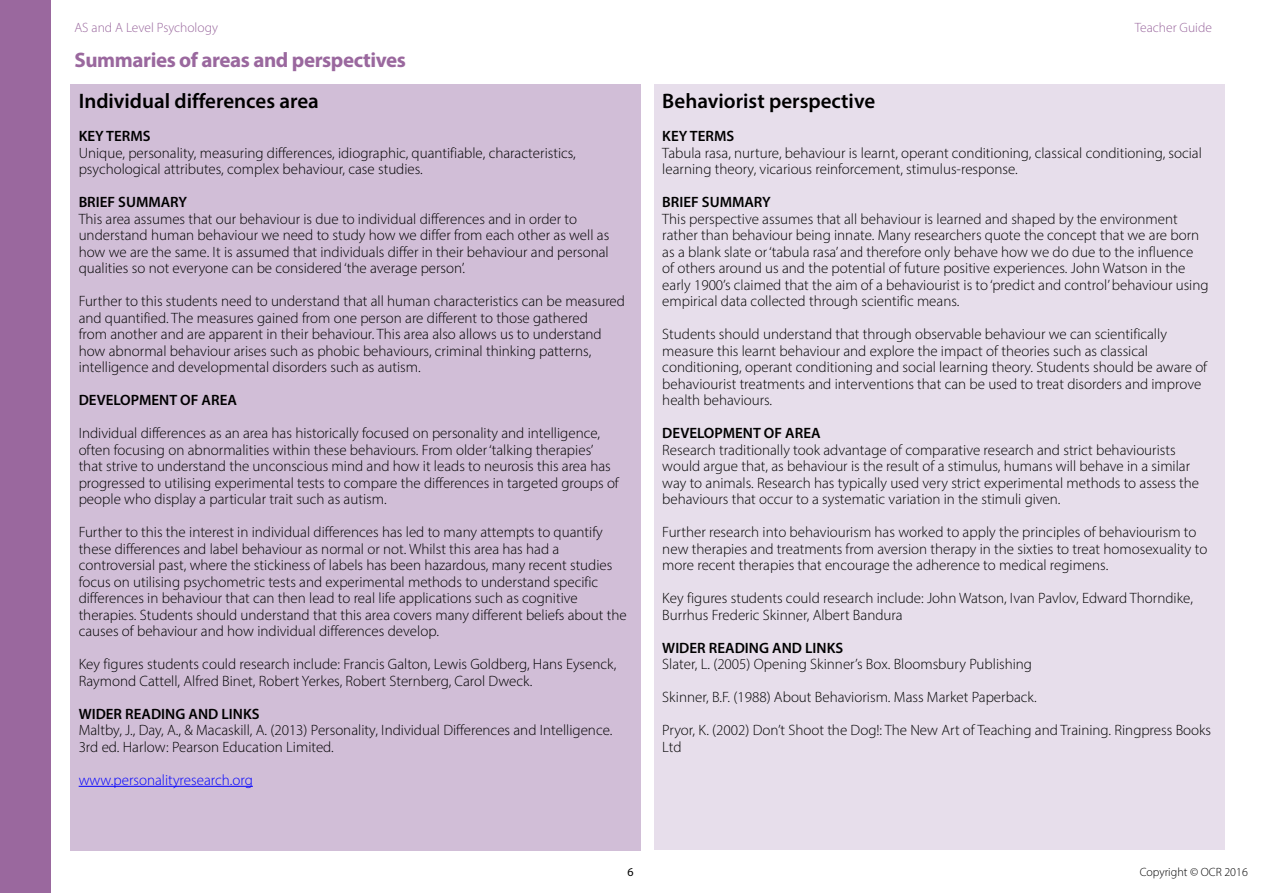
<style>
.page{position:relative;width:1263px;height:893px;background:#fff}
.page>*{position:absolute;margin:0;border:0;box-sizing:border-box;transform-origin:0 0}
.body{font:600 21px "Myriad Pro";color:#000}
.TConc_Body{font:700 21px "Myriad Pro";letter-spacing:-.02em;color:#9a689e}
.body-2{font:300 15px/16.5px "Myriad Pro";color:#000}
.body-3{font:600 15px "Myriad Pro";color:#000}
.body-4{font:300 15px "Myriad Pro";color:#00f}
.t1{font:300 13.5px "Myriad Pro";color:#9a689e}
.t2{font:300 12px "Myriad Pro";color:#000}
.t3{font:12px "Myriad Pro";color:#000}
</style>
<div class="page">
<div style="left:0;top:0;width:51px;height:893px;background:#9a689e"></div>
<div style="left:70px;top:84px;width:571px;height:766px;background:#d1bed7"></div>
<hr style="left:79px;top:786px;width:174px;height:1px;background:#00f">
<div style="left:654px;top:84px;width:571px;height:765px;background:#e7deeb"></div>
<p class="t1" style="left:74px;top:20px;width:145px">AS and A Level Psychology</p>
<p class="t1" style="left:1135px;top:20px;width:79px">Teacher Guide</p>
<p class="TConc_Body" style="left:74px;top:47px;width:333px">Summaries of areas and perspectives</p>
<h4 class="body" style="left:79px;top:88px;width:242px">Individual differences area</h4>
<h4 class="body-3" style="left:79px;top:127px;width:73px">KEY TERMS</h4>
<h4 class="body-2" style="left:79px;top:144px;width:499px">Unique, personality, measuring differences, idiographic, quantifiable, characteristics, psychological attributes, complex behaviour, case studies.</h4>
<h4 class="body-3" style="left:79px;top:193px;width:110px">BRIEF SUMMARY</h4>
<h4 class="body-2" style="left:79px;top:210px;width:532px">This area assumes that our behaviour is due to individual differences and in order to understand human behaviour we need to study how we differ from each other as well as how we are the same. It is assumed that individuals differ in their behaviour and personal</h4>
<h4 class="body-2" style="left:79px;top:260px;width:388px">qualities so not everyone can be considered ‘the average person’.</h4>
<h4 class="body-2" style="left:79px;top:293px;width:548px">Further to this students need to understand that all human characteristics can be measured and quantified. The measures gained from one person are different to those gathered<br>from another and are apparent in their behaviour. This area also allows us to understand how abnormal behaviour arises such as phobic behaviours, criminal thinking patterns, intelligence and developmental disorders such as autism.</h4>
<h4 class="body-3" style="left:79px;top:391px;width:160px">DEVELOPMENT OF AREA</h4>
<h4 class="body-2" style="left:79px;top:425px;width:542px">Individual differences as an area has historically focused on personality and intelligence, often focusing on abnormalities within these behaviours. From older ‘talking therapies’ that strive to understand the unconscious mind and how it leads to neurosis this area has progressed to utilising experimental tests to compare the differences in targeted groups of people who display a particular trait such as autism.</h4>
<h4 class="body-2" style="left:79px;top:524px;width:549px">Further to this the interest in individual differences has led to many attempts to quantify these differences and label behaviour as normal or not. Whilst this area has had a controversial past, where the stickiness of labels has been hazardous, many recent studies focus on utilising psychometric tests and experimental methods to understand specific differences in behaviour that can then lead to real life applications such as cognitive therapies. Students should understand that this area covers many different beliefs about the causes of behaviour and how individual differences develop.</h4>
<h4 class="body-2" style="left:79px;top:656px;width:539px">Key figures students could research include: Francis Galton, Lewis Goldberg, Hans Eysenck,<br>Raymond Cattell, Alfred Binet, Robert Yerkes, Robert Sternberg, Carol Dweck.</h4>
<h4 class="body-3" style="left:79px;top:704px;width:182px">WIDER READING AND LINKS</h4>
<h4 class="body-2" style="left:79px;top:722px;width:535px">Maltby, J., Day, A., &amp; Macaskill, A. (2013) Personality, Individual Differences and Intelligence.<br>3rd ed. Harlow: Pearson Education Limited.</h4>
<h4 class="body-4" style="left:79px;top:771px;width:176px">www.personalityresearch.org</h4>
<h4 class="body" style="left:662px;top:88px;width:214px">Behaviorist perspective</h4>
<h4 class="body-3" style="left:662px;top:127px;width:73px">KEY TERMS</h4>
<h4 class="body-2" style="left:662px;top:144px;width:541px">Tabula rasa, nurture, behaviour is learnt, operant conditioning, classical conditioning, social learning theory, vicarious reinforcement, stimulus-response.</h4>
<h4 class="body-3" style="left:662px;top:193px;width:110px">BRIEF SUMMARY</h4>
<h4 class="body-2" style="left:662px;top:210px;width:548px">This perspective assumes that all behaviour is learned and shaped by the environment rather than behaviour being innate. Many researchers quote the concept that we are born as a blank slate or ‘tabula rasa’ and therefore only behave how we do due to the influence of others around us and the potential of future positive experiences. John Watson in the early 1900’s claimed that the aim of a behaviourist is to ‘predict and control’ behaviour using empirical data collected through scientific means.</h4>
<h4 class="body-2" style="left:662px;top:326px;width:546px">Students should understand that through observable behaviour we can scientifically measure this learnt behaviour and explore the impact of theories such as classical conditioning, operant conditioning and social learning theory. Students should be aware of behaviourist treatments and interventions that can be used to treat disorders and improve health behaviours.</h4>
<h4 class="body-3" style="left:662px;top:424px;width:160px">DEVELOPMENT OF AREA</h4>
<h4 class="body-2" style="left:662px;top:441px;width:538px">Research traditionally took advantage of comparative research and strict behaviourists would argue that, as behaviour is the result of a stimulus, humans will behave in a similar way to animals. Research has typically used very strict experimental methods to assess the behaviours that occur to a systematic variation in the stimuli given.</h4>
<h4 class="body-2" style="left:662px;top:524px;width:546px">Further research into behaviourism has worked to apply the principles of behaviourism to new therapies and treatments from aversion therapy in the sixties to treat homosexuality to more recent therapies that encourage the adherence to medical regimens.</h4>
<h4 class="body-2" style="left:662px;top:590px;width:532px">Key figures students could research include: John Watson, Ivan Pavlov, Edward Thorndike,<br>Burrhus Frederic Skinner, Albert Bandura</h4>
<h4 class="body-3" style="left:662px;top:638px;width:182px">WIDER READING AND LINKS</h4>
<h4 class="body-2" style="left:662px;top:656px;width:371px">Slater, L. (2005) Opening Skinner’s Box. Bloomsbury Publishing</h4>
<h4 class="body-2" style="left:662px;top:689px;width:376px">Skinner, B.F. (1988) About Behaviorism. Mass Market Paperback.</h4>
<h4 class="body-2" style="left:662px;top:722px;width:550px">Pryor, K. (2002) Don’t Shoot the Dog!: The New Art of Teaching and Training. Ringpress Books<br>Ltd</h4>
<p class="t3" style="left:627px;top:865px;width:8px">6</p>
<p class="t2" style="left:1140px;top:865px;width:110px">Copyright © OCR 2016</p>
</div>
